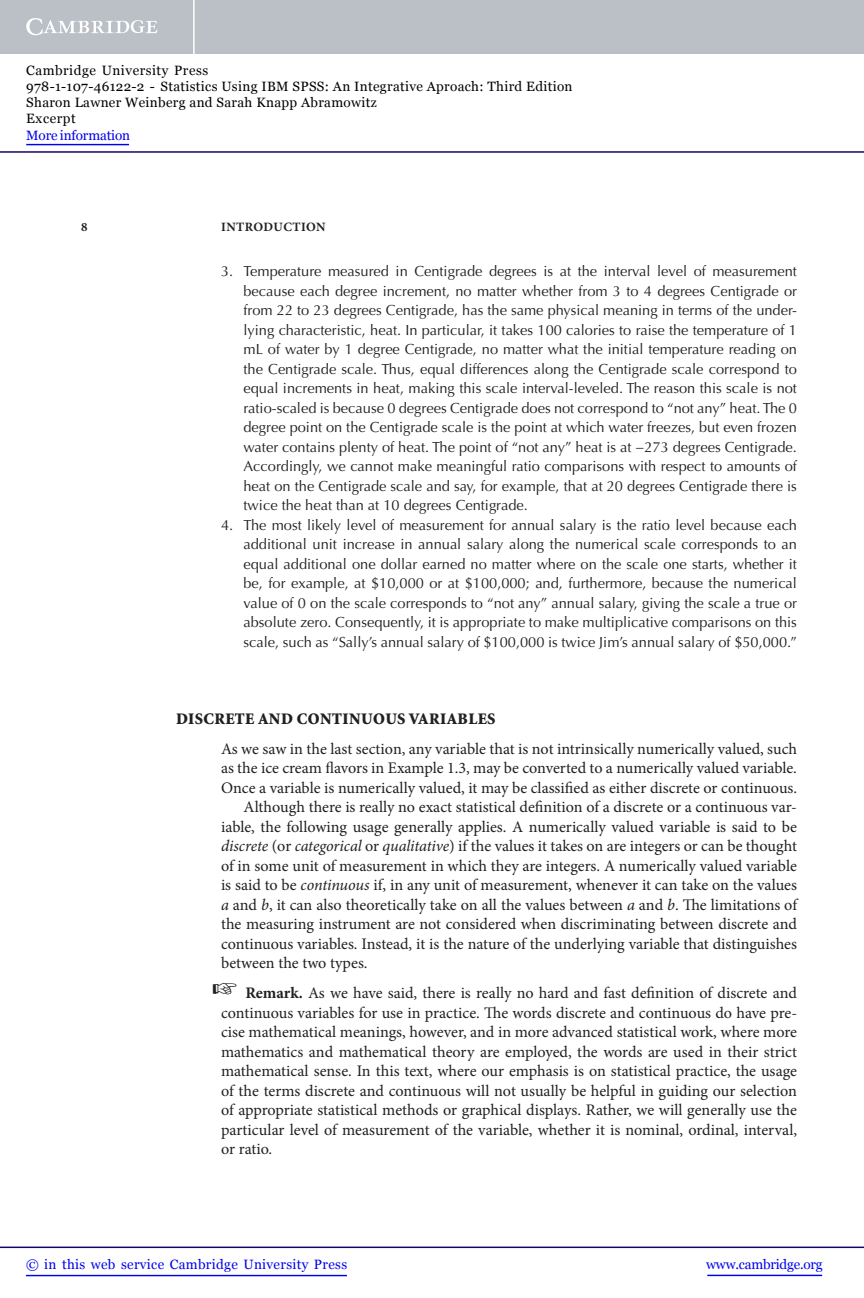
<style>
.page{position:relative;width:864px;height:1298px;background:#fff}
.page>*{position:absolute;margin:0;border:0;box-sizing:border-box;transform-origin:0 0}
.t1{font:16.2px/19.5px "Minion Pro";color:#231f20;text-align:justify}
.t2{font:900 16.2px "Minion";letter-spacing:.025em;color:#231f20}
.t3{font:14.7px/19.5px "Optima LT Std";color:#231f20;text-align:justify}
.t4{font:13.5px/16.2px "Georgia";letter-spacing:.025em;color:#000}
.t5{font:13.5px "Georgia";letter-spacing:.025em;color:#0000f1}
.t6{font:13.5px "Georgia";letter-spacing:-.015em;color:#0000f1}
.t7{font:13.5px "Georgia";letter-spacing:-.01em;color:#0000f1}
.t8{font:700 12.75px "Minion Pro";letter-spacing:.035em;color:#231f20}
.s1{font-style:italic}
.s2{font-weight:700}
</style>
<div class="page">
<div style="left:0;top:0;width:864px;height:54px;background:#bac0c6"></div>
<svg style="left:26px;top:18px;width:132px;height:17px"></svg>
<hr style="left:193px;top:0;width:2px;height:54px;background:#fff">
<hr style="left:0;top:151px;width:864px;height:2px;background:#150666">
<hr style="left:707px;top:1274px;width:115px;height:2px;background:#0000f1">
<hr style="left:0;top:1246px;width:864px;height:2px;background:#150666">
<hr style="left:26px;top:1274px;width:321px;height:2px;background:#0000f1">
<hr style="left:26px;top:144px;width:103px;height:1px;background:#0000f1">
<p class="t4" style="left:26px;top:62px;width:548px">Cambridge University Press<br>978-1-107-46122-2 - Statistics Using IBM SPSS: An Integrative Aproach: Third Edition Sharon Lawner Weinberg and Sarah Knapp Abramowitz<br>Excerpt</p>
<p class="t7" style="left:26px;top:127px;width:105px">More information</p>
<p class="t8" style="left:81px;top:218px;width:8px">8</p>
<p class="t8" style="left:221px;top:218px;width:106px">INTRODUCTION</p>
<p class="t3" style="left:244px;top:262px;width:555px;text-indent:-22px">3. Temperature measured in Centigrade degrees is at the interval level of measurement because each degree increment, no matter whether from 3 to 4 degrees Centigrade or from 22 to 23 degrees Centigrade, has the same physical meaning in terms of the under&shy;lying characteristic, heat. In particular, it takes 100 calories to raise the temperature of 1 mL of water by 1 degree Centigrade, no matter what the initial temperature reading on the Centigrade scale. Thus, equal differences along the Centigrade scale correspond to equal increments in heat, making this scale interval-leveled. The reason this scale is not ratio-scaled is because 0 degrees Centigrade does not correspond to “not any” heat. The 0 degree point on the Centigrade scale is the point at which water freezes, but even frozen water contains plenty of heat. The point of “not any” heat is at −273 degrees Centigrade.<br>Accordingly, we cannot make meaningful ratio comparisons with respect to amounts of heat on the Centigrade scale and say, for example, that at 20 degrees Centigrade there is twice the heat than at 10 degrees Centigrade.</p>
<p class="t3" style="left:244px;top:515px;width:555px;text-indent:-22px">4. The most likely level of measurement for annual salary is the ratio level because each additional unit increase in annual salary along the numerical scale corresponds to an equal additional one dollar earned no matter where on the scale one starts, whether it be, for example, at $10,000 or at $100,000; and, furthermore, because the numerical value of 0 on the scale corresponds to “not any” annual salary, giving the scale a true or absolute zero. Consequently, it is appropriate to make multiplicative comparisons on this scale, such as “Sally’s annual salary of $100,000 is twice Jim’s annual salary of $50,000.”</p>
<p class="t2" style="left:176px;top:710px;width:321px">DISCRETE AND CONTINUOUS VARIABLES</p>
<p class="t1" style="left:221px;top:738px;width:578px">As we saw in the last section, any variable that is not intrinsically numerically valued, such</p>
<p class="t1" style="left:221px;top:758px;width:577px">as the ice cream flavors in Example 1.3, may be converted to a numerically valued variable.</p>
<p class="t1" style="left:221px;top:777px;width:578px">Once a variable is numerically valued, it may be classified as either discrete or continuous.</p>
<p class="t1" style="left:244px;top:797px;width:555px">Although there is really no exact statistical definition of a discrete or a continuous var-</p>
<p class="t1" style="left:221px;top:816px;width:577px">iable, the following usage generally applies. A numerically valued variable is said to be</p>
<p class="t1" style="left:221px;top:836px;width:577px"><span class="s1">discrete</span> (or <span class="s1">categorical</span> or <span class="s1">qualitative</span>) if the values it takes on are integers or can be thought</p>
<p class="t1" style="left:221px;top:855px;width:577px">of in some unit of measurement in which they are integers. A numerically valued variable</p>
<p class="t1" style="left:221px;top:875px;width:577px">is said to be <span class="s1">continuous</span> if, in any unit of measurement, whenever it can take on the values</p>
<p class="t1" style="left:221px;top:894px;width:578px"><span class="s1">a</span> and <span class="s1">b</span>, it can also theoretically take on all the values between <span class="s1">a</span> and <span class="s1">b</span>. The limitations of</p>
<p class="t1" style="left:221px;top:914px;width:578px">the measuring instrument are not considered when discriminating between discrete and</p>
<p class="t1" style="left:221px;top:933px;width:577px">continuous variables. Instead, it is the nature of the underlying variable that distinguishes</p>
<p class="t1" style="left:221px;top:953px;width:148px">between the two types.</p>
<p class="t1" style="left:221px;top:983px;width:578px;text-indent:-9px">☞ <span class="s2">REMARK.</span> As we have said, there is really no hard and fast definition of discrete and continuous variables for use in practice. The words discrete and continuous do have pre&shy;cise mathematical meanings, however, and in more advanced statistical work, where more mathematics and mathematical theory are employed, the words are used in their strict mathematical sense. In this text, where our emphasis is on statistical practice, the usage of the terms discrete and continuous will not usually be helpful in guiding our selection of appropriate statistical methods or graphical displays. Rather, we will generally use the particular level of measurement of the variable, whether it is nominal, ordinal, interval, or ratio.</p>
<p class="t5" style="left:26px;top:1256px;width:323px">© in this web service Cambridge University Press</p>
<p class="t6" style="left:706px;top:1256px;width:118px">www.cambridge.org</p>
</div>
